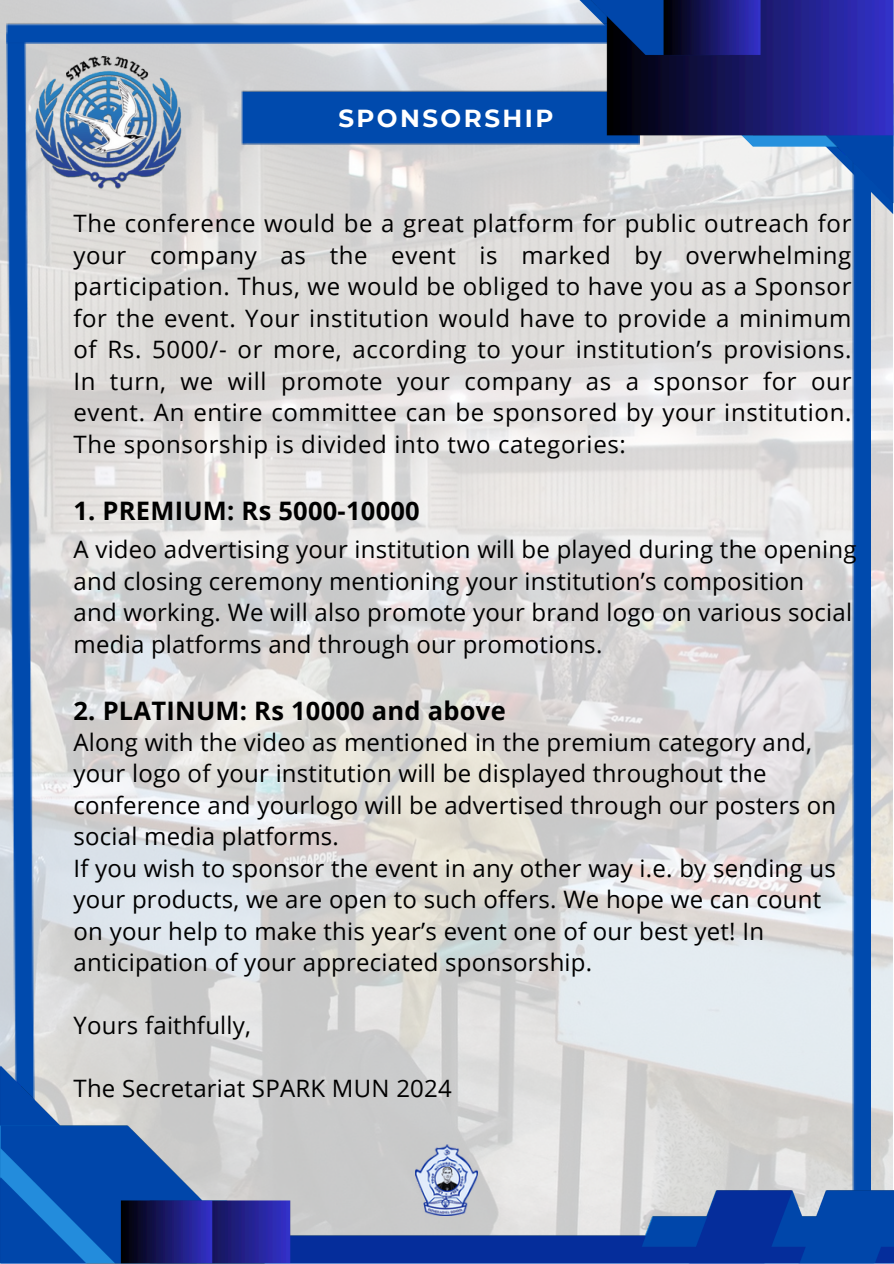
<style>
.page{position:relative;width:894px;height:1264px;background:#fff}
.page>*{position:absolute;margin:0;border:0;box-sizing:border-box;transform-origin:0 0}
.t1{font:700 25.5px "Open Sans";letter-spacing:.01em;color:#000}
.t2{font:700 24.6px "Montserrat";letter-spacing:.1em;color:#fff}
.t3{font:24px/31.5px "Open Sans";letter-spacing:.01em;color:#000}
</style>
<div class="page">
<img style="left:0;top:0;width:892px;height:1058px">
<img style="left:0;top:1058px;width:893px;height:205px">
<img style="left:242px;top:90px;width:330px;height:54px">
<img style="left:6px;top:44px;width:28px;height:1071px">
<img style="left:6px;top:22px;width:566px;height:22px">
<img style="left:852px;top:211px;width:18px;height:999px">
<img style="left:415px;top:1144px;width:62px;height:71px">
<img style="left:572px;top:0;width:321px;height:211px">
<img style="left:31px;top:41px;width:155px;height:155px">
<p class="t2" style="left:338px;top:104px;width:216px">SPONSORSHIP</p>
<p class="t3" style="left:73px;top:207px;width:779px;text-align:justify">The conference would be a great platform for public outreach for your company as the event is marked by overwhelming participation. Thus, we would be obliged to have you as a Sponsor for the event. Your institution would have to provide a minimum of Rs. 5000/- or more, according to your institution’s provisions.<br>In turn, we will promote your company as a sponsor for our event. An entire committee can be sponsored by your institution.<br>The sponsorship is divided into two categories:</p>
<p class="t1" style="left:73px;top:493px;width:348px">1. PREMIUM: Rs 5000-10000</p>
<p class="t3" style="left:73px;top:533px;width:784px">A video advertising your institution will be played during the opening and closing ceremony mentioning your institution’s composition<br>and working. We will also promote your brand logo on various social media platforms and through our promotions.</p>
<p class="t1" style="left:73px;top:692px;width:433px">2. PLATINUM: Rs 10000 and above</p>
<h2 class="t3" style="left:73px;top:725px;width:764px">Along with the video as mentioned in the premium category and, your logo of your institution will be displayed throughout the conference and yourlogo will be advertised through our posters on social media platforms.<br>If you wish to sponsor the event in any other way i.e. by sending us your products, we are open to such offers. We hope we can count on your help to make this year’s event one of our best yet! In anticipation of your appreciated sponsorship.</h2>
<p class="t3" style="left:73px;top:1009px;width:179px">Yours faithfully,</p>
<p class="t3" style="left:73px;top:1072px;width:380px">The Secretariat SPARK MUN 2024</p>
</div>
